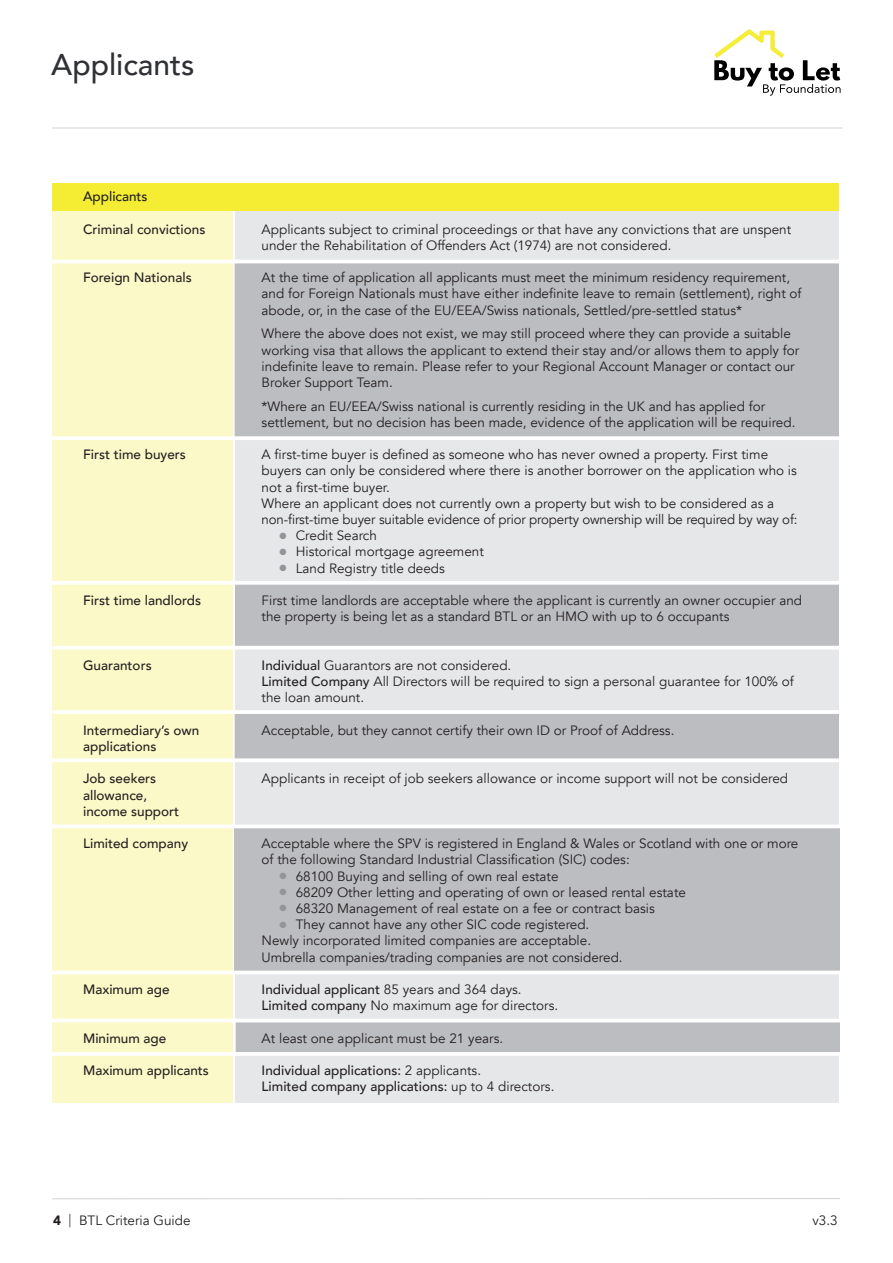
<style>
.page{position:relative;width:893px;height:1263px;background:#fff}
.page>*{position:absolute;margin:0;border:0;box-sizing:border-box;transform-origin:0 0}
.t1{font:500 30px "Avenir";color:#2f3134}
.t2{font:13.5px/16.2px "Avenir";color:#231f20}
.t3{font:500 13.5px "Avenir";color:#231f20}
.s1{color:#939598}
.s2{font-weight:500}
.s3{font-weight:400}
.s4{font-weight:900}
.s5{font-weight:300}
</style>
<div class="page">
<div style="left:235px;top:211px;width:604px;height:891px;background:#e6e7e9"></div>
<div style="left:235px;top:712px;width:604px;height:48px;background:#bcbdc0"></div>
<div style="left:235px;top:583px;width:603px;height:63px;background:#bcbdc0"></div>
<div style="left:234px;top:261px;width:605px;height:179px;background:#bcbdc0"></div>
<div style="left:52px;top:208px;width:181px;height:894px;background:#fbf9c8"></div>
<hr style="left:233px;top:207px;width:2px;height:922px;background:#fff">
<hr style="left:52px;top:260px;width:793px;height:3px;background:#fff">
<div style="left:52px;top:183px;width:787px;height:28px;background:#f4ed33"></div>
<svg style="left:714px;top:29px;width:127px;height:67px"></svg>
<hr style="left:52px;top:128px;width:790px;height:1px;background:#d1d2d4">
<hr style="left:52px;top:1198px;width:788px;height:1px;background:#d1d2d4">
<svg style="left:52px;top:436px;width:787px;height:4px;background:#fafafa"></svg>
<svg style="left:52px;top:581px;width:787px;height:4px;background:#fafafa"></svg>
<div style="left:236px;top:1020px;width:604px;height:34px;background:#bcbdc0"></div>
<div style="left:235px;top:826px;width:605px;height:147px;background:#bcbdc0"></div>
<hr style="left:53px;top:646px;width:792px;height:3px;background:#fff">
<hr style="left:53px;top:710px;width:792px;height:4px;background:#fff">
<svg style="left:52px;top:758px;width:787px;height:4px;background:#f9f9f8"></svg>
<hr style="left:50px;top:971px;width:793px;height:3px;background:#fff">
<hr style="left:50px;top:1019px;width:793px;height:3px;background:#fff">
<hr style="left:50px;top:1052px;width:793px;height:4px;background:#fff">
<svg style="left:52px;top:824px;width:788px;height:4px;fill:#fff"></svg>
<p class="t1" style="left:51px;top:38px;width:145px">Applicants</p>
<p class="t3" style="left:83px;top:185px;width:66px">Applicants</p>
<p class="t3" style="left:83px;top:217px;width:124px">Criminal convictions</p>
<p class="t2" style="left:262px;top:221px;width:531px">Applicants subject to criminal proceedings or that have any convictions that are unspent under the Rehabilitation of Offenders Act (1974) are not considered.</p>
<p class="t3" style="left:83px;top:266px;width:110px">Foreign Nationals</p>
<p class="t2" style="left:262px;top:270px;width:530px">At the time of application all applicants must meet the minimum residency requirement,</p>
<p class="t2" style="left:262px;top:286px;width:541px">and for Foreign Nationals must have either indefinite leave to remain (settlement), right of</p>
<p class="t2" style="left:262px;top:302px;width:482px">abode, or, in the case of the EU/EEA/Swiss nationals, Settled/pre-settled status*</p>
<p class="t2" style="left:262px;top:326px;width:539px">Where the above does not exist, we may still proceed where they can provide a suitable working visa that allows the applicant to extend their stay and/or allows them to apply for indefinite leave to remain. Please refer to your Regional Account Manager or contact our Broker Support Team.</p>
<p class="t2" style="left:262px;top:398px;width:505px">*Where an EU/EEA/Swiss national is currently residing in the UK and has applied for</p>
<p class="t2" style="left:262px;top:414px;width:535px">settlement, but no decision has been made, evidence of the application will be required.</p>
<p class="t3" style="left:83px;top:443px;width:104px">First time buyers</p>
<p class="t2" style="left:262px;top:447px;width:537px">A first-time buyer is defined as someone who has never owned a property. First time buyers can only be considered where there is another borrower on the application who is not a first-time buyer.</p>
<p class="t2" style="left:262px;top:495px;width:537px">Where an applicant does not currently own a property but wish to be considered as a non-first-time buyer suitable evidence of prior property ownership will be required by way of:</p>
<p class="t2" style="left:280px;top:528px;width:99px"><span class="s1">●</span> Credit Search</p>
<p class="t2" style="left:280px;top:544px;width:206px"><span class="s1">●</span> Historical mortgage agreement</p>
<p class="t2" style="left:280px;top:560px;width:167px"><span class="s1">●</span> Land Registry title deeds</p>
<p class="t3" style="left:83px;top:589px;width:119px">First time landlords</p>
<p class="t2" style="left:262px;top:593px;width:542px">First time landlords are acceptable where the applicant is currently an owner occupier and the property is being let as a standard BTL or an HMO with up to 6 occupants</p>
<p class="t3" style="left:83px;top:653px;width:70px">Guarantors</p>
<p class="t2" style="left:262px;top:657px;width:251px"><span class="s2">Individual</span> Guarantors are not considered.</p>
<p class="t2" style="left:262px;top:674px;width:534px"><span class="s2">Limited Company</span> All Directors will be required to sign a personal guarantee for 100% of the loan amount.</p>
<p class="t3" style="left:83px;top:718px;width:118px">Intermediary’s own</p>
<p class="t2" style="left:262px;top:722px;width:414px">Acceptable, but they cannot certify their own ID or Proof of Address.</p>
<p class="t3" style="left:83px;top:734px;width:75px">applications</p>
<p class="t3" style="left:83px;top:767px;width:75px">Job seekers</p>
<p class="t2" style="left:262px;top:771px;width:528px">Applicants in receipt of job seekers allowance or income support will not be considered</p>
<p class="t3" style="left:83px;top:783px;width:66px">allowance,</p>
<p class="t3" style="left:83px;top:799px;width:98px">income support</p>
<p class="t3" style="left:83px;top:832px;width:107px">Limited company</p>
<p class="t2" style="left:262px;top:836px;width:538px">Acceptable where the SPV is registered in England &amp; Wales or Scotland with one or more of the following Standard Industrial Classification (SIC) codes:</p>
<p class="t2" style="left:280px;top:868px;width:280px"><span class="s1">●</span> 68100 Buying and selling of own real estate</p>
<p class="t2" style="left:280px;top:884px;width:408px"><span class="s1">●</span> 68209 Other letting and operating of own or leased rental estate</p>
<p class="t2" style="left:280px;top:900px;width:377px"><span class="s1">●</span> 68320 Management of real estate on a fee or contract basis</p>
<p class="t2" style="left:280px;top:917px;width:311px"><span class="s1">●</span> They cannot have any other SIC code registered.</p>
<p class="t2" style="left:262px;top:933px;width:331px">Newly incorporated limited companies are acceptable.</p>
<p class="t2" style="left:262px;top:949px;width:363px">Umbrella companies/trading companies are not considered.</p>
<p class="t3" style="left:83px;top:977px;width:88px">Maximum age</p>
<p class="t3" style="left:262px;top:977px;width:262px">Individual applicant <span class="s3">85 years and 364 days.</span></p>
<p class="t2" style="left:262px;top:998px;width:298px"><span class="s2">Limited company</span> No maximum age for directors.</p>
<p class="t3" style="left:83px;top:1026px;width:85px">Minimum age</p>
<p class="t2" style="left:262px;top:1030px;width:243px">At least one applicant must be 21 years.</p>
<p class="t3" style="left:83px;top:1058px;width:127px">Maximum applicants</p>
<p class="t3" style="left:262px;top:1058px;width:221px">Individual applications: <span class="s3">2 applicants.</span></p>
<p class="t3" style="left:262px;top:1075px;width:294px">Limited company applications: <span class="s3">up to 4 directors.</span></p>
<p class="t2" style="left:53px;top:1212px;width:139px"><span class="s4">4</span> <span class="s5">|</span> BTL Criteria Guide</p>
<p class="t2" style="left:812px;top:1212px;width:27px">v3.3</p>
</div>
